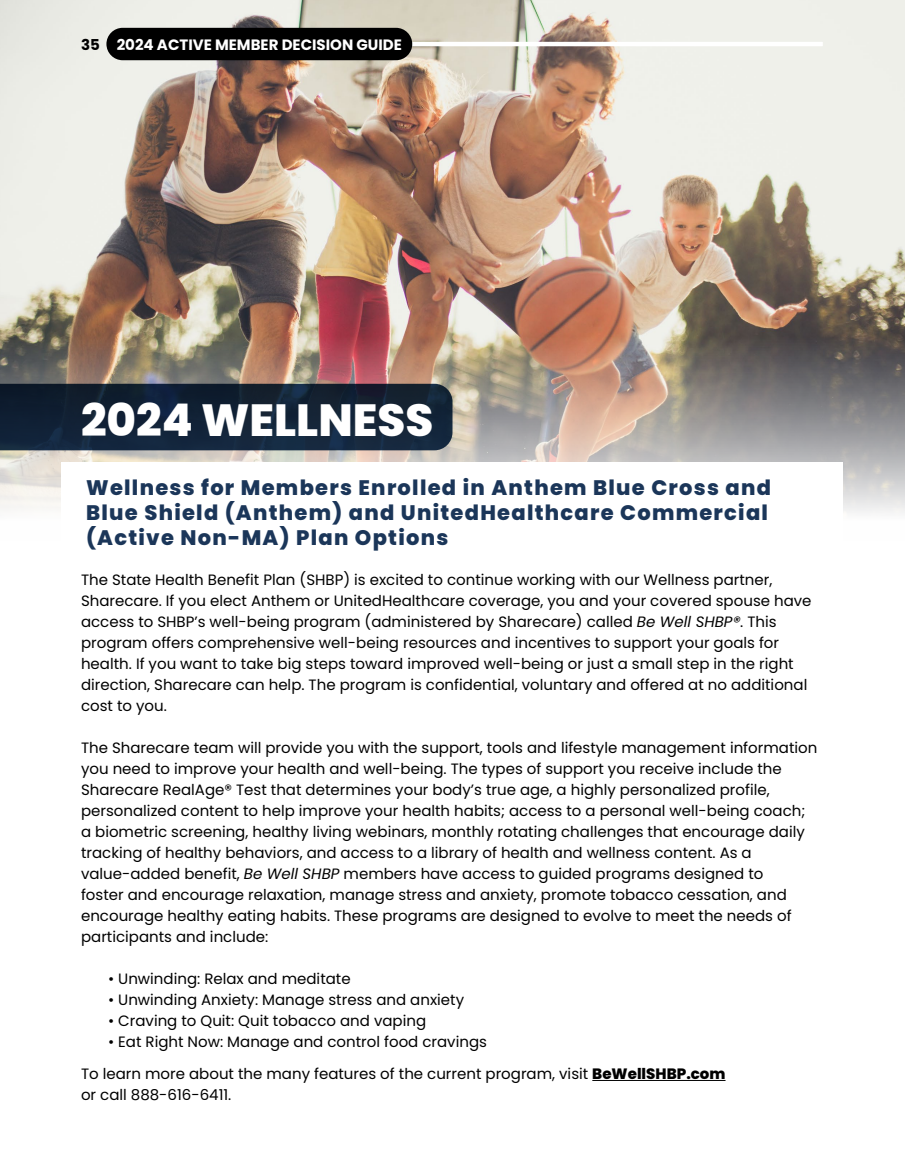
<style>
.page{position:relative;width:905px;height:1175px;background:#fff}
.page>*{position:absolute;margin:0;border:0;box-sizing:border-box;transform-origin:0 0}
.t1{font:800 45px "Poppins";color:#fff}
.t2{font:800 21px/25.2px "Poppins";letter-spacing:.06em;color:#1b3659}
.t3{font:15px/21px "Poppins";color:#000}
.t4{font:700 15px "Poppins";color:#fff}
.s1{color:#000}
.s2{font-style:italic}
.s3{font-weight:800}
</style>
<div class="page">
<img style="left:0;top:0;width:904px;height:513px">
<svg style="left:0;top:384px;width:452px;height:66px;background:#132337"></svg>
<div style="left:62px;top:462px;width:781px;height:646px;background:#fff"></div>
<hr style="left:592px;top:1080px;width:133px;height:1px;background:#000">
<hr style="left:321px;top:42px;width:501px;height:4px;background:#fff">
<div style="left:106px;top:28px;width:306px;height:32px;background:#000;border-radius:16px"></div>
<p class="t4" style="left:81px;top:36px;width:322px"><span class="s1">35</span> 2024 ACTIVE MEMBER DECISION GUIDE</p>
<h1 class="t1" style="left:81px;top:394px;width:354px">2024 WELLNESS</h1>
<h2 class="t2" style="left:86px;top:475px;width:686px">Wellness for Members Enrolled in Anthem Blue Cross and<br>Blue Shield (Anthem) and UnitedHealthcare Commercial (Active Non-MA) Plan Options</h2>
<p class="t3" style="left:81px;top:569px;width:732px">The State Health Benefit Plan (SHBP) is excited to continue working with our Wellness partner, Sharecare. If you elect Anthem or UnitedHealthcare coverage, you and your covered spouse have access to SHBP’s well-being program (administered by Sharecare) called <span class="s2">Be Well SHBP®</span>. This program offers comprehensive well-being resources and incentives to support your goals for health. If you want to take big steps toward improved well-being or just a small step in the right direction, Sharecare can help. The program is confidential, voluntary and offered at no additional cost to you.</p>
<p class="t3" style="left:81px;top:737px;width:737px">The Sharecare team will provide you with the support, tools and lifestyle management information you need to improve your health and well-being. The types of support you receive include the Sharecare RealAge® Test that determines your body’s true age, a highly personalized profile, personalized content to help improve your health habits; access to a personal well-being coach; a biometric screening, healthy living webinars, monthly rotating challenges that encourage daily tracking of healthy behaviors, and access to a library of health and wellness content. As a value-added benefit, <span class="s2">Be Well SHBP</span> members have access to guided programs designed to<br>foster and encourage relaxation, manage stress and anxiety, promote tobacco cessation, and encourage healthy eating habits. These programs are designed to evolve to meet the needs of participants and include:</p>
<p class="t3" style="left:108px;top:968px;width:244px">• Unwinding: Relax and meditate</p>
<p class="t3" style="left:108px;top:989px;width:357px">• Unwinding Anxiety: Manage stress and anxiety</p>
<p class="t3" style="left:108px;top:1010px;width:319px">• Craving to Quit: Quit tobacco and vaping</p>
<p class="t3" style="left:81px;top:1026px;width:646px;line-height:31.5px;text-indent:27px">• Eat Right Now: Manage and control food cravings<br>To learn more about the many features of the current program, visit <span class="s3">BeWellSHBP.com</span></p>
<p class="t3" style="left:81px;top:1084px;width:152px">or call 888-616-6411.</p>
</div>
